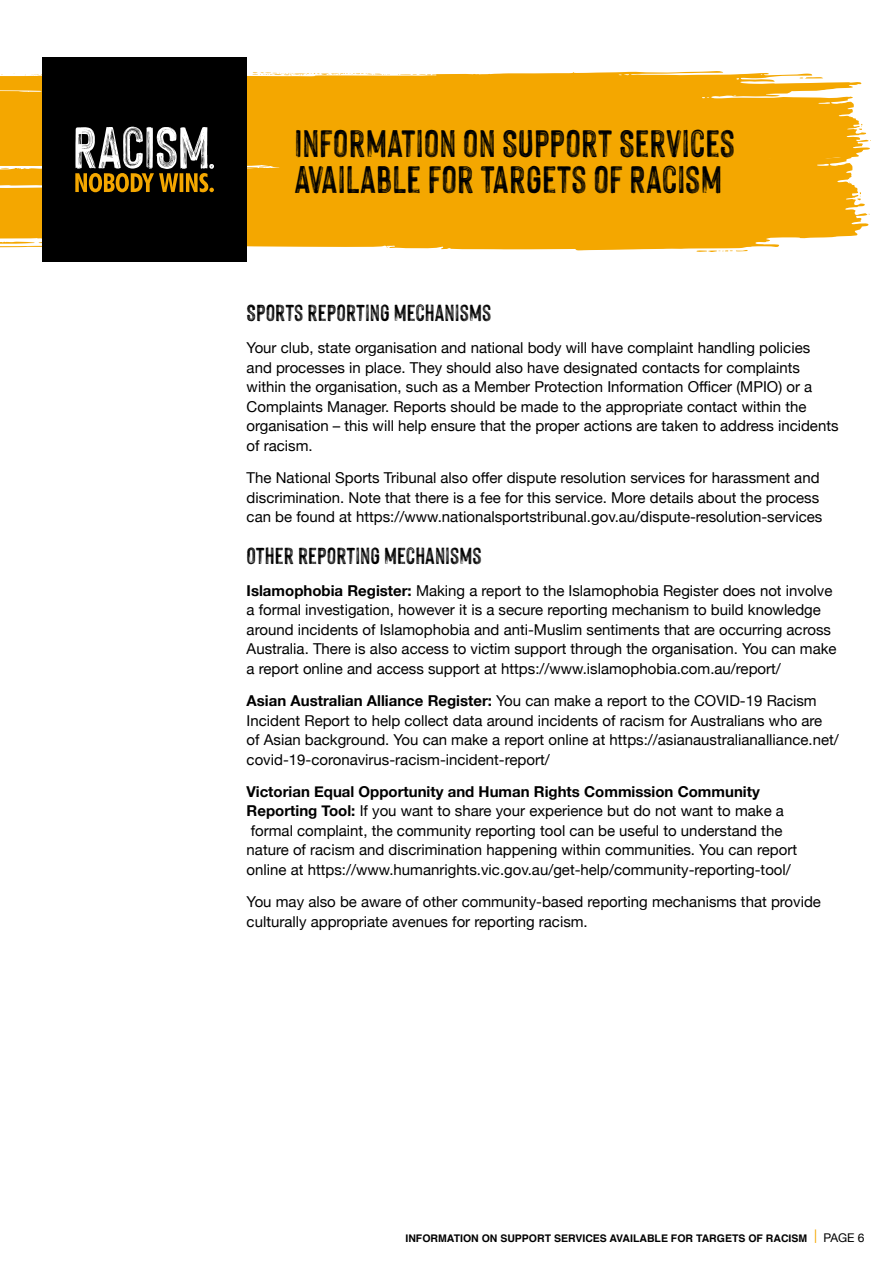
<style>
.page{position:relative;width:893px;height:1263px;background:#fff}
.page>*{position:absolute;margin:0;border:0;box-sizing:border-box;transform-origin:0 0}
.t1{font:42px/36px "Hackney Vector";color:#000}
.t2{font:25.5px "Hackney Vector";color:#000}
.t3{font:15px/19.5px "Helvetica Neue";color:#000}
.t4{font:700 15px/19.5px "Helvetica Neue";color:#000}
.t5{font:700 10.5px "Helvetica";color:#000}
.s1{font-weight:700}
.s2{font-weight:400}
.s3{font-family:"Helvetica Neue";font-weight:400;font-size:13.5px;color:#f4a700}
.s4{font-family:"Helvetica Neue";font-weight:400;font-size:12px}
</style>
<div class="page">
<svg style="left:0;top:172px;width:870px;height:83px;background:#f5b220"></svg>
<svg style="left:0;top:65px;width:871px;height:107px;background:#f5b426"></svg>
<div style="left:43px;top:57px;width:204px;height:205px;background:#000"></div>
<svg style="left:0;top:100px;width:325px;height:92px"></svg>
<h1 class="t1" style="left:294px;top:124px;width:442px">INFORMATION ON SUPPORT SERVICES<br>AVAILABLE FOR TARGETS OF RACISM</h1>
<h2 class="t2" style="left:247px;top:299px;width:246px">SPORTS REPORTING MECHANISMS</h2>
<p class="t3" style="left:247px;top:339px;width:593px">Your club, state organisation and national body will have complaint handling policies and processes in place. They should also have designated contacts for complaints within the organisation, such as a Member Protection Information Officer (MPIO) or a Complaints Manager. Reports should be made to the appropriate contact within the organisation – this will help ensure that the proper actions are taken to address incidents of racism.</p>
<p class="t3" style="left:247px;top:469px;width:577px">The National Sports Tribunal also offer dispute resolution services for harassment and discrimination. Note that there is a fee for this service. More details about the process can be found at https://www.nationalsportstribunal.gov.au/dispute-resolution-services</p>
<h2 class="t2" style="left:247px;top:541px;width:237px">OTHER REPORTING MECHANISMS</h2>
<p class="t3" style="left:247px;top:582px;width:591px"><span class="s1">Islamophobia Register:</span> Making a report to the Islamophobia Register does not involve a formal investigation, however it is a secure reporting mechanism to build knowledge around incidents of Islamophobia and anti-Muslim sentiments that are occurring across Australia. There is also access to victim support through the organisation. You can make a report online and access support at https://www.islamophobia.com.au/report/</p>
<p class="t3" style="left:247px;top:692px;width:594px"><span class="s1">Asian Australian Alliance Register:</span> You can make a report to the COVID-19 Racism Incident Report to help collect data around incidents of racism for Australians who are of Asian background. You can make a report online at https://asianaustralianalliance.net/ covid-19-coronavirus-racism-incident-report/</p>
<h5 class="t4" style="left:247px;top:782px;width:539px">Victorian Equal Opportunity and Human Rights Commission Community<br>Reporting Tool: <span class="s2">If you want to share your experience but do not want to make a</span></h5>
<p class="t3" style="left:247px;top:822px;width:552px">formal complaint, the community reporting tool can be useful to understand the nature of racism and discrimination happening within communities. You can report online at https://www.humanrights.vic.gov.au/get-help/community-reporting-tool/</p>
<p class="t3" style="left:247px;top:893px;width:576px">You may also be aware of other community-based reporting mechanisms that provide culturally appropriate avenues for reporting racism.</p>
<p class="t5" style="left:405px;top:1230px;width:461px">INFORMATION ON SUPPORT SERVICES AVAILABLE FOR TARGETS OF RACISM <span class="s3">|</span> <span class="s4">PAGE 6</span></p>
</div>
